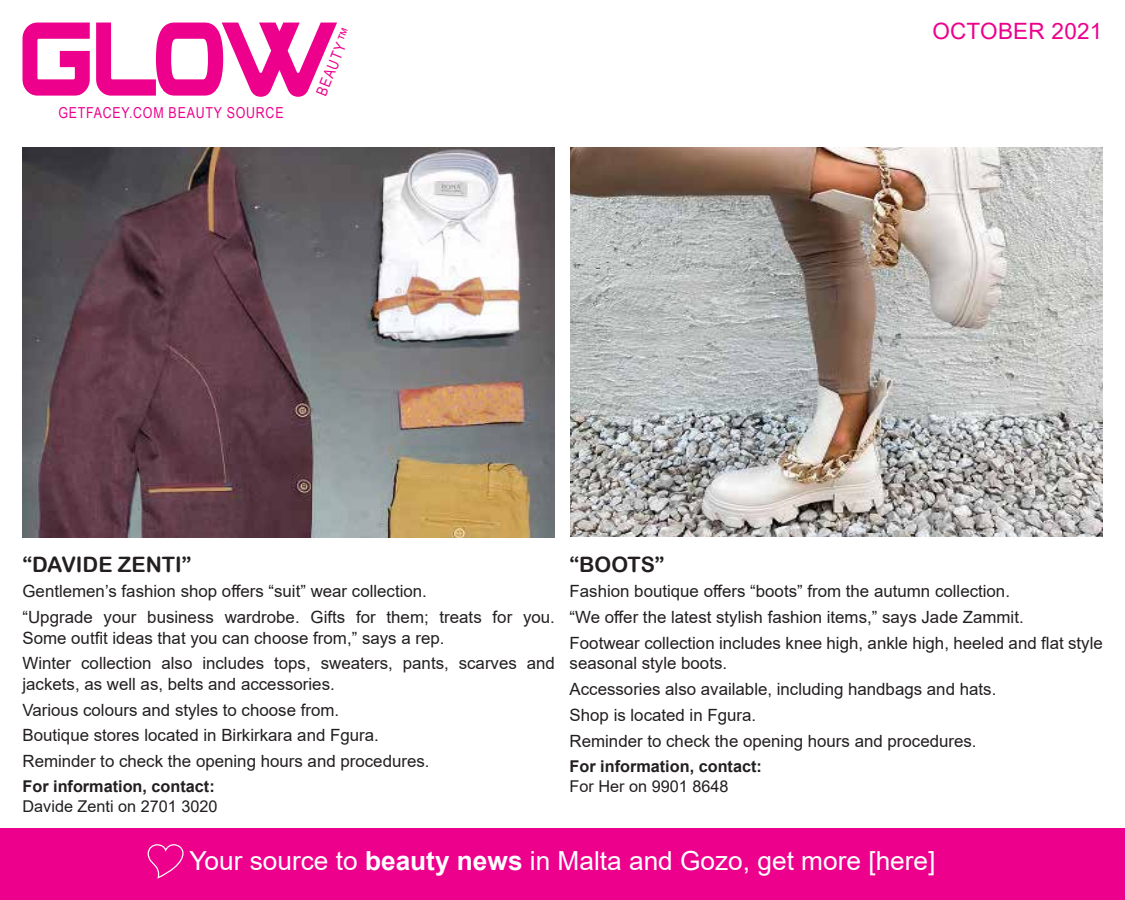
<style>
.page{position:relative;width:1125px;height:900px;background:#fff}
.page>*{position:absolute;margin:0;border:0;box-sizing:border-box;transform-origin:0 0}
.t1{font:26.25px "Arial";color:#fff}
.t2{font:22.5px "Arial";letter-spacing:.01em;color:#ec008c}
.t3{font:21.25px "Arial Rounded MT Bold";color:#231f20}
.t4{font:16.88px/25.9px "Arial";color:#231f20}
.t5{font:700 16.25px "Arial";color:#231f20}
.t6{font:16.25px "Arial";color:#231f20}
.t7{font:15.12px "Arial Narrow";letter-spacing:.05em;color:#ec008c}
.s1{font-family:"Arial"}
.s2{font-weight:700}
</style>
<div class="page">
<div style="left:0;top:828px;width:1125px;height:72px;background:#ec008c"></div>
<svg style="left:22px;top:23px;width:315px;height:74px"></svg>
<svg style="left:147px;top:844px;width:37px;height:35px"></svg>
<img style="left:570px;top:148px;width:533px;height:388px">
<img style="left:22px;top:148px;width:533px;height:389px">
<p class="t7" style="left:58px;top:101px;width:227px">GETFACEY.COM BEAUTY SOURCE</p>
<p class="t7" style="left:310px;top:91px;width:74px;rotate:-68deg">BEAUTY<span class="s1">™</span></p>
<h2 class="t2" style="left:932px;top:15px;width:172px">OCTOBER 2021</h2>
<p class="t3" style="left:22px;top:551px;width:171px">“DAVIDE ZENTI”</p>
<p class="t4" style="left:22px;top:579px;width:534px">Gentlemen’s fashion shop offers “suit” wear collection.<br>“Upgrade your business wardrobe. Gifts for them; treats for you.</p>
<p class="t4" style="left:22px;top:625px;width:534px">Some outfit ideas that you can choose from,” says a rep.<br>Winter collection also includes tops, sweaters, pants, scarves and</p>
<p class="t4" style="left:22px;top:671px;width:409px">jackets, as well as, belts and accessories.<br>Various colours and styles to choose from.<br>Boutique stores located in Birkirkara and Fgura.<br>Reminder to check the opening hours and procedures.</p>
<p class="t5" style="left:22px;top:775px;width:194px">For information, contact:</p>
<p class="t6" style="left:22px;top:795px;width:197px">Davide Zenti on 2701 3020</p>
<p class="t3" style="left:570px;top:551px;width:97px">“BOOTS”</p>
<p class="t4" style="left:570px;top:579px;width:535px">Fashion boutique offers “boots” from the autumn collection.<br>“We offer the latest stylish fashion items,” says Jade Zammit.<br>Footwear collection includes knee high, ankle high, heeled and flat style</p>
<p class="t4" style="left:570px;top:650px;width:428px">seasonal style boots.<br>Accessories also available, including handbags and hats.<br>Shop is located in Fgura.<br>Reminder to check the opening hours and procedures.</p>
<p class="t5" style="left:570px;top:755px;width:194px">For information, contact:</p>
<p class="t6" style="left:570px;top:775px;width:160px">For Her on 9901 8648</p>
<h1 class="t1" style="left:189px;top:842px;width:748px">Your source to <span class="s2">beauty news</span> in Malta and Gozo, get more [here]</h1>
</div>
